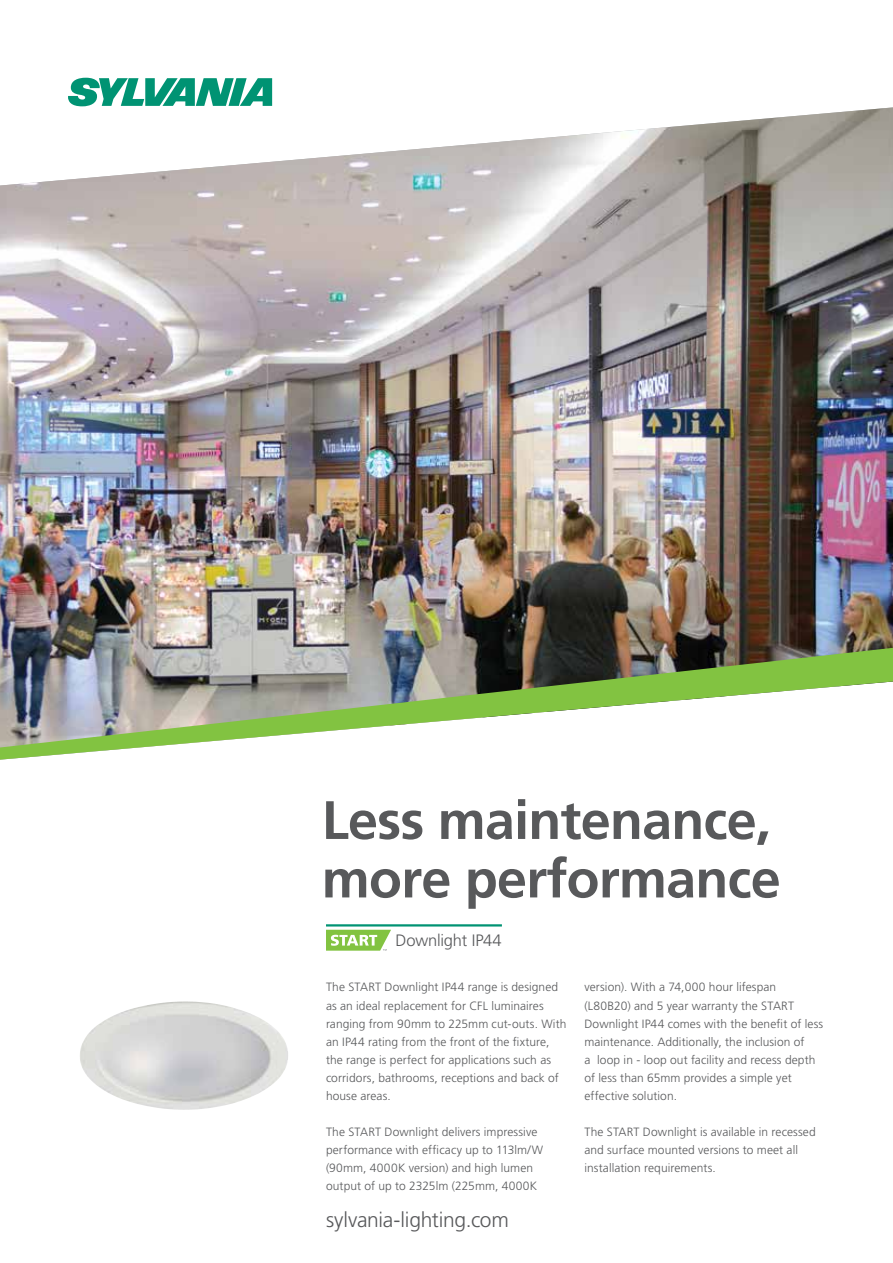
<style>
.page{position:relative;width:893px;height:1263px;background:#fff}
.page>*{position:absolute;margin:0;border:0;box-sizing:border-box;transform-origin:0 0}
.t1{font:700 54px/58.5px "Frutiger LT Std";letter-spacing:-.015em;color:#58595b}
.t2{font:300 21px "Frutiger LT Std";letter-spacing:-.015em;color:#58595b}
.t3{font:300 16.5px "Frutiger LT Std";letter-spacing:-.015em;color:#58595b}
.t4{font:300 12px/18px "Frutiger LT Std";letter-spacing:.005em;color:#58595b}
</style>
<div class="page">
<svg style="left:68px;top:78px;width:204px;height:28px"></svg>
<img style="left:0;top:107px;width:893px;height:541px">
<img style="left:0;top:648px;width:893px;height:112px">
<hr style="left:326px;top:924px;width:176px;height:2px;background:#009373">
<svg style="left:326px;top:930px;width:65px;height:21px"></svg>
<img style="left:80px;top:1001px;width:126px;height:109px">
<h1 class="t1" style="left:322px;top:791px;width:460px">Less maintenance, more performance</h1>
<h3 class="t3" style="left:395px;top:931px;width:108px">Downlight IP44</h3>
<p class="t4" style="left:326px;top:978px;width:242px">The START Downlight IP44 range is designed as an ideal replacement for CFL luminaires ranging from 90mm to 225mm cut-outs. With an IP44 rating from the front of the fixture, the range is perfect for applications such as corridors, bathrooms, receptions and back of house areas.</p>
<p class="t4" style="left:326px;top:1122px;width:219px">The START Downlight delivers impressive performance with efficacy up to 113lm/W (90mm, 4000K version) and high lumen output of up to 2325lm (225mm, 4000K</p>
<h2 class="t2" style="left:326px;top:1208px;width:184px">sylvania-lighting.com</h2>
<p class="t4" style="left:584px;top:978px;width:240px">version). With a 74,000 hour lifespan (L80B20) and 5 year warranty the START Downlight IP44 comes with the benefit of less maintenance. Additionally, the inclusion of<br>a loop in - loop out facility and recess depth of less than 65mm provides a simple yet effective solution.</p>
<p class="t4" style="left:584px;top:1122px;width:233px">The START Downlight is available in recessed and surface mounted versions to meet all installation requirements.</p>
</div>
